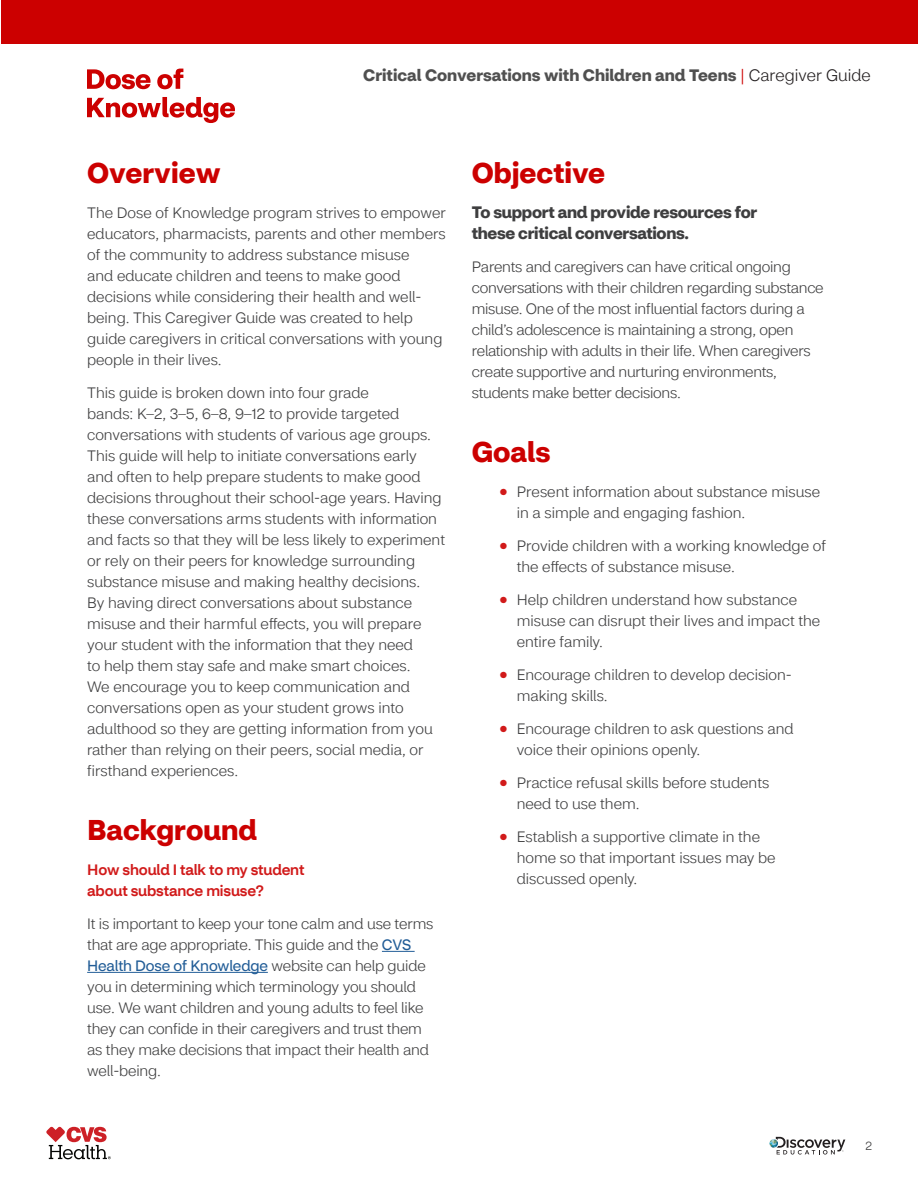
<style>
.page{position:relative;width:918px;height:1188px;background:#fff}
.page>*{position:absolute;margin:0;border:0;box-sizing:border-box;transform-origin:0 0}
.t1{font:700 28.5px "CVS Health Sans";color:#c00}
.t2{font:700 16.5px/21px "CVS Health Sans";letter-spacing:-.015em;color:#3e3e3f}
.t3{font:700 16.5px "CVS Health Sans";color:#505050}
.t4{font:300 15px/21px "CVS Health Sans";color:#3e3e3f}
.t5{font:500 15px/21px "CVS Health Sans";letter-spacing:-.01em;color:#d11a1a}
.t6{font:300 12px "CVS Health Sans";color:#3e3e3f}
.s1{font-weight:300;color:#c00}
.s2{font-weight:300;color:#231f20}
.s3{font-weight:400;color:#225d97}
.s4{font-family:"Helvetica Neue";color:#d11a1a}
</style>
<div class="page">
<svg style="left:769px;top:1137px;width:76px;height:18px"></svg>
<div style="left:1px;top:0;width:917px;height:44px;background:#c00"></div>
<svg style="left:46px;top:1127px;width:65px;height:32px"></svg>
<svg style="left:87px;top:69px;width:96px;height:20px"></svg>
<hr style="left:382px;top:951px;width:33px;height:1px;background:#225d97">
<hr style="left:87px;top:972px;width:181px;height:1px;background:#225d97">
<p class="t3" style="left:363px;top:65px;width:509px">Critical Conversations with Children and Teens <span class="s1">|</span> <span class="s2">Caregiver Guide</span></p>
<h1 class="t1" style="left:87px;top:155px;width:135px">Overview</h1>
<p class="t4" style="left:87px;top:202px;width:360px">The Dose of Knowledge program strives to empower educators, pharmacists, parents and other members of the community to address substance misuse<br>and educate children and teens to make good decisions while considering their health and well&shy;being. This Caregiver Guide was created to help guide caregivers in critical conversations with young people in their lives.</p>
<p class="t4" style="left:87px;top:382px;width:359px">This guide is broken down into four grade<br>bands: K–2, 3–5, 6–8, 9–12 to provide targeted conversations with students of various age groups.<br>This guide will help to initiate conversations early and often to help prepare students to make good decisions throughout their school-age years. Having these conversations arms students with information and facts so that they will be less likely to experiment or rely on their peers for knowledge surrounding substance misuse and making healthy decisions.<br>By having direct conversations about substance misuse and their harmful effects, you will prepare your student with the information that they need<br>to help them stay safe and make smart choices.<br>We encourage you to keep communication and conversations open as your student grows into adulthood so they are getting information from you rather than relying on their peers, social media, or firsthand experiences.</p>
<h1 class="t1" style="left:87px;top:812px;width:171px">Background</h1>
<p class="t5" style="left:87px;top:859px;width:219px">How should I talk to my student about substance misuse?</p>
<p class="t4" style="left:87px;top:913px;width:348px">It is important to keep your tone calm and use terms that are age appropriate. This guide and the <span class="s3">CVS Health Dose of Knowledge</span> website can help guide you in determining which terminology you should use. We want children and young adults to feel like they can confide in their caregivers and trust them as they make decisions that impact their health and well-being.</p>
<h1 class="t1" style="left:472px;top:155px;width:135px">Objective</h1>
<p class="t2" style="left:472px;top:201px;width:287px">To support and provide resources for these critical conversations.</p>
<p class="t4" style="left:472px;top:256px;width:353px">Parents and caregivers can have critical ongoing conversations with their children regarding substance misuse. One of the most influential factors during a child’s adolescence is maintaining a strong, open relationship with adults in their life. When caregivers create supportive and nurturing environments, students make better decisions.</p>
<h1 class="t1" style="left:472px;top:434px;width:80px">Goals</h1>
<p class="t4" style="left:517px;top:481px;width:305px;text-indent:-18px"><span class="s4">●</span> Present information about substance misuse in a simple and engaging fashion.</p>
<p class="t4" style="left:517px;top:535px;width:311px;text-indent:-18px"><span class="s4">●</span> Provide children with a working knowledge of the effects of substance misuse.</p>
<p class="t4" style="left:517px;top:589px;width:305px;text-indent:-18px"><span class="s4">●</span> Help children understand how substance misuse can disrupt their lives and impact the entire family.</p>
<p class="t4" style="left:517px;top:664px;width:277px;text-indent:-18px"><span class="s4">●</span> Encourage children to develop decision&shy;making skills.</p>
<p class="t4" style="left:517px;top:718px;width:278px;text-indent:-18px"><span class="s4">●</span> Encourage children to ask questions and voice their opinions openly.</p>
<p class="t4" style="left:517px;top:772px;width:254px;text-indent:-18px"><span class="s4">●</span> Practice refusal skills before students need to use them.</p>
<p class="t4" style="left:517px;top:826px;width:260px;text-indent:-18px"><span class="s4">●</span> Establish a supportive climate in the home so that important issues may be discussed openly.</p>
<p class="t6" style="left:865px;top:1139px;width:8px">2</p>
</div>
